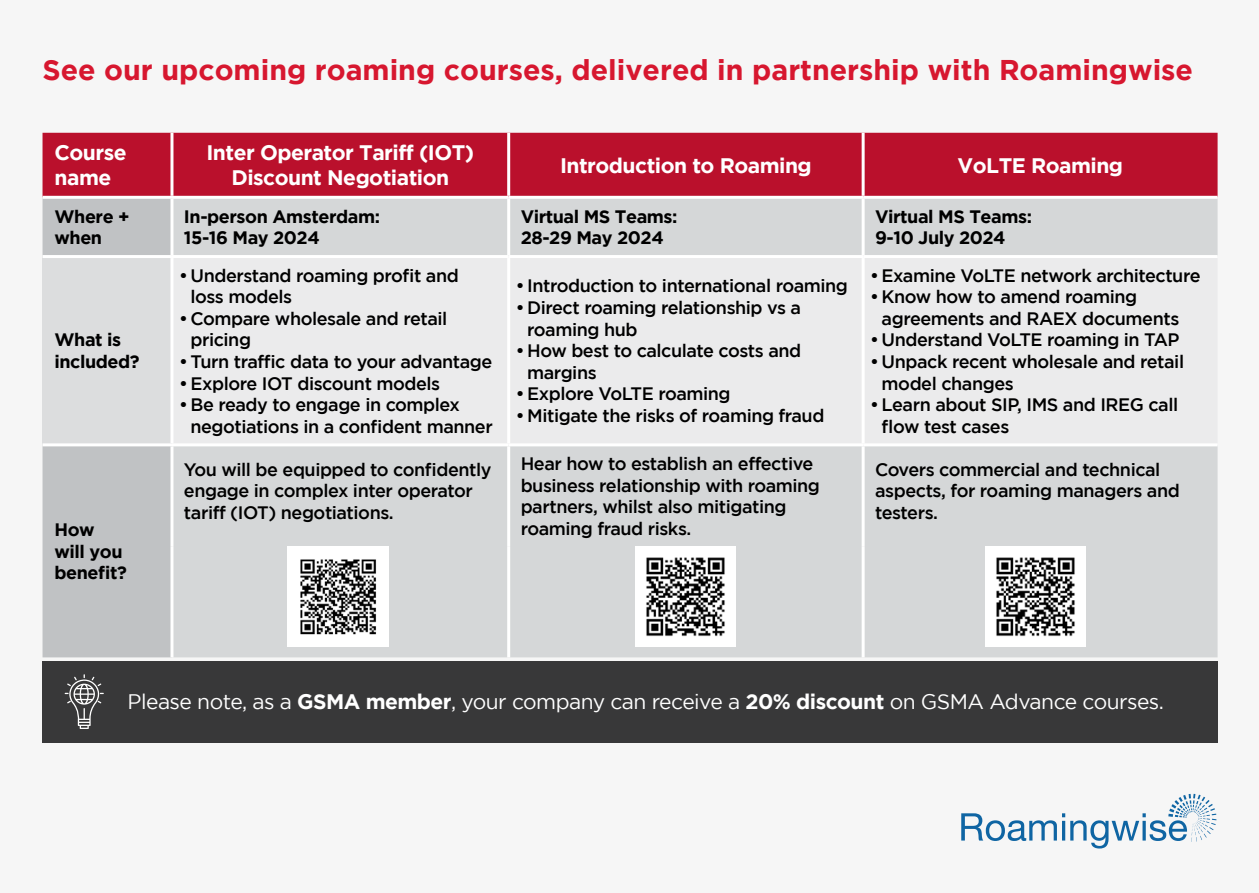
<style>
.page{position:relative;width:1259px;height:893px;background:#f6f6f6}
.page>*{position:absolute;margin:0;border:0;box-sizing:border-box;transform-origin:0 0}
.t1{font:700 28.5px "Gotham";color:#d7172f}
.t2{font:700 21px/25.2px "Gotham";letter-spacing:-.025em;color:#fff}
.t3{font:21px "Gotham";letter-spacing:-.025em;color:#fff}
.t4{font:500 18px/21.6px "Gotham";letter-spacing:-.025em;color:#000}
.t5{font:700 18px/21.6px "Gotham";letter-spacing:-.025em;color:#000}
.s1{font-weight:700}
</style>
<div class="page">
<svg style="left:961px;top:794px;width:255px;height:54px"></svg>
<div style="left:43px;top:133px;width:1174px;height:63px;background:#ba102c"></div>
<div style="left:43px;top:199px;width:127px;height:458px;background:#c0c2c4"></div>
<div style="left:173px;top:199px;width:1044px;height:458px;background:#d5d7d8"></div>
<div style="left:43px;top:257px;width:129px;height:188px;background:#dcddde"></div>
<div style="left:173px;top:258px;width:1044px;height:185px;background:#ebebec"></div>
<hr style="left:43px;top:196px;width:129px;height:3px;background:#fff">
<hr style="left:509px;top:196px;width:354px;height:3px;background:#fff">
<hr style="left:43px;top:255px;width:129px;height:3px;background:#fff">
<hr style="left:509px;top:255px;width:354px;height:3px;background:#fff">
<hr style="left:43px;top:443px;width:129px;height:3px;background:#fff">
<hr style="left:509px;top:443px;width:354px;height:3px;background:#fff">
<hr style="left:170px;top:133px;width:3px;height:63px;background:#fff">
<hr style="left:507px;top:133px;width:3px;height:63px;background:#fff">
<hr style="left:172px;top:196px;width:337px;height:3px;background:#fff">
<hr style="left:170px;top:199px;width:3px;height:56px;background:#fff">
<hr style="left:507px;top:199px;width:3px;height:56px;background:#fff">
<hr style="left:172px;top:255px;width:337px;height:3px;background:#fff">
<hr style="left:170px;top:258px;width:3px;height:185px;background:#fff">
<hr style="left:507px;top:258px;width:3px;height:185px;background:#fff">
<hr style="left:172px;top:443px;width:337px;height:3px;background:#fff">
<hr style="left:170px;top:446px;width:3px;height:101px;background:#fff">
<hr style="left:507px;top:446px;width:3px;height:101px;background:#fff">
<hr style="left:861px;top:133px;width:3px;height:63px;background:#fff">
<hr style="left:863px;top:196px;width:354px;height:3px;background:#fff">
<hr style="left:861px;top:199px;width:3px;height:56px;background:#fff">
<hr style="left:863px;top:255px;width:354px;height:3px;background:#fff">
<hr style="left:861px;top:258px;width:3px;height:185px;background:#fff">
<hr style="left:863px;top:443px;width:354px;height:3px;background:#fff">
<hr style="left:861px;top:446px;width:3px;height:101px;background:#fff">
<hr style="left:861px;top:547px;width:3px;height:110px;background:#fff">
<hr style="left:170px;top:547px;width:3px;height:110px;background:#fff">
<hr style="left:507px;top:547px;width:3px;height:110px;background:#fff">
<img style="left:635px;top:546px;width:101px;height:101px">
<img style="left:985px;top:546px;width:100px;height:101px">
<img style="left:288px;top:546px;width:100px;height:101px">
<div style="left:43px;top:661px;width:1174px;height:81px;background:#383839"></div>
<svg style="left:65px;top:674px;width:39px;height:55px"></svg>
<h1 class="t1" style="left:43px;top:54px;width:1152px">See our upcoming roaming courses, delivered in partnership with Roamingwise</h1>
<p class="t2" style="left:55px;top:140px;width:74px">Course name</p>
<p class="t2" style="left:206px;top:140px;width:269px;text-align:center">Inter Operator Tariff (IOT)<br>Discount Negotiation</p>
<p class="t2" style="left:560px;top:152px;width:253px">Introduction to Roaming</p>
<p class="t2" style="left:957px;top:152px;width:167px">VoLTE Roaming</p>
<p class="t5" style="left:55px;top:205px;width:77px">Where + when</p>
<p class="t5" style="left:184px;top:205px;width:197px">In-person Amsterdam:<br>15-16 May 2024</p>
<p class="t5" style="left:521px;top:205px;width:158px">Virtual MS Teams:<br>28-29 May 2024</p>
<p class="t5" style="left:875px;top:205px;width:158px">Virtual MS Teams:<br>9-10 July 2024</p>
<p class="t5" style="left:55px;top:329px;width:87px">What is included?</p>
<p class="t5" style="left:55px;top:518px;width:74px">How will you benefit?</p>
<p class="t4" style="left:190px;top:264px;width:270px;text-indent:-11px">• Understand roaming profit and loss models</p>
<p class="t4" style="left:190px;top:307px;width:258px;text-indent:-11px">• Compare wholesale and retail pricing</p>
<p class="t4" style="left:179px;top:350px;width:315px">• Turn traffic data to your advantage</p>
<p class="t4" style="left:179px;top:372px;width:263px">• Explore IOT discount models</p>
<p class="t4" style="left:190px;top:394px;width:304px;text-indent:-11px">• Be ready to engage in complex negotiations in a confident manner</p>
<p class="t4" style="left:516px;top:275px;width:334px">• Introduction to international roaming</p>
<p class="t4" style="left:527px;top:296px;width:275px;text-indent:-11px">• Direct roaming relationship vs a roaming hub</p>
<p class="t4" style="left:527px;top:340px;width:275px;text-indent:-11px">• How best to calculate costs and margins</p>
<p class="t4" style="left:516px;top:383px;width:216px">• Explore VoLTE roaming</p>
<p class="t4" style="left:516px;top:404px;width:310px">• Mitigate the risks of roaming fraud</p>
<p class="t4" style="left:870px;top:264px;width:332px">• Examine VoLTE network architecture</p>
<p class="t4" style="left:881px;top:286px;width:299px;text-indent:-11px">• Know how to amend roaming agreements and RAEX documents</p>
<p class="t4" style="left:870px;top:329px;width:311px">• Understand VoLTE roaming in TAP</p>
<p class="t4" style="left:881px;top:350px;width:304px;text-indent:-11px">• Unpack recent wholesale and retail model changes</p>
<p class="t4" style="left:881px;top:394px;width:298px;text-indent:-11px">• Learn about SIP, IMS and IREG call flow test cases</p>
<p class="t4" style="left:184px;top:458px;width:309px">You will be equipped to confidently engage in complex inter operator tariff (IOT) negotiations.</p>
<p class="t4" style="left:521px;top:452px;width:301px">Hear how to establish an effective business relationship with roaming partners, whilst also mitigating roaming fraud risks.</p>
<p class="t4" style="left:875px;top:458px;width:306px">Covers commercial and technical aspects, for roaming managers and testers.</p>
<p class="t3" style="left:128px;top:690px;width:1038px">Please note, as a <span class="s1">GSMA member</span>, your company can receive a <span class="s1">20% discount</span> on GSMA Advance courses.</p>
</div>
